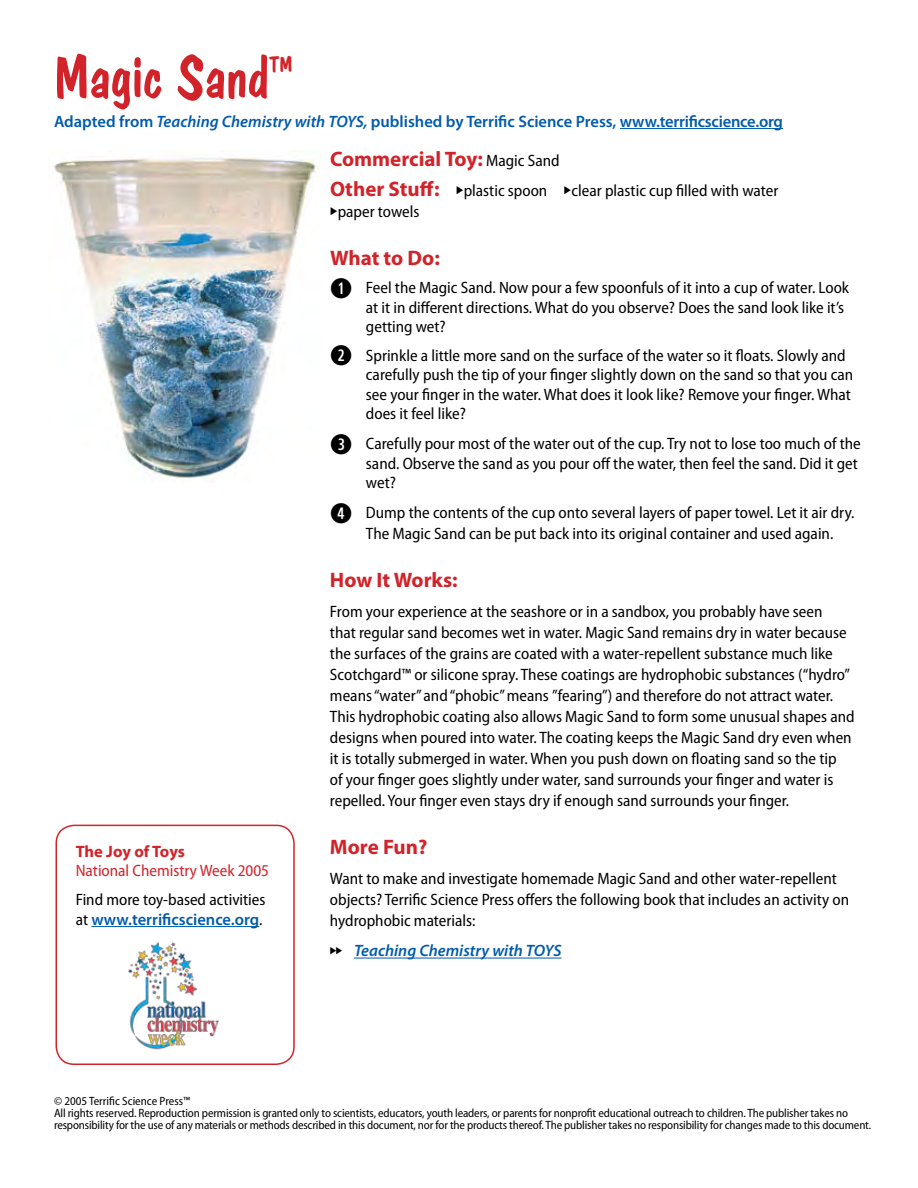
<style>
.page{position:relative;width:918px;height:1188px;background:#fff}
.page>*{position:absolute;margin:0;border:0;box-sizing:border-box;transform-origin:0 0}
.t1{font:60px "Dom Casual D";color:#d2232a}
.t2{font:700 21px "Myriad Pro";color:#d2232a}
.t3{font:semi-condensed 16.5px/21px "Myriad Pro";color:#000}
.t4{font:600 16.5px "Myriad Pro";color:#005bab}
.t5{font:semi-condensed 16.5px/19.8px "Myriad Pro";color:#d2232a}
.t6{font:italic 600 16.5px "Myriad Pro";color:#005bab}
.t7{font:semi-condensed 12px/12px "Myriad Pro";letter-spacing:-.01em;color:#000}
.s1{font-style:italic}
.s2{font-weight:400;font-stretch:semi-condensed;font-size:16.5px;color:#000}
.s3{font-weight:700;font-stretch:normal;font-size:21px;color:#d2232a}
.s4{font-family:"Combi Numerals Pro";font-weight:700;font-stretch:normal;font-size:27px}
.s5{font-weight:700;font-stretch:normal}
.s6{font-weight:600;font-stretch:normal;color:#005bab}
</style>
<div class="page">
<hr style="left:91px;top:926px;width:168px;height:1px;background:#005bab">
<div style="left:56px;top:825px;width:239px;height:240px;border:2px solid #d2232a;border-radius:18px"></div>
<img style="left:128px;top:942px;width:91px;height:108px">
<hr style="left:620px;top:128px;width:163px;height:1px;background:#005bab">
<hr style="left:354px;top:958px;width:208px;height:1px;background:#005bab">
<img style="left:53px;top:150px;width:268px;height:329px">
<p class="t1" style="left:54px;top:42px;width:240px">Magic Sand<sup>™</sup></p>
<p class="t4" style="left:54px;top:111px;width:731px">Adapted from <span class="s1">Teaching Chemistry with TOYS,</span> published by Terrific Science Press, www.terrificscience.org</p>
<p class="t2" style="left:330px;top:145px;width:231px">Commercial Toy: <span class="s2">Magic Sand</span></p>
<p class="t3" style="left:330px;top:180px;width:219px"><span class="s3">Other Stuff:</span> plastic spoon</p>
<p class="t3" style="left:572px;top:180px;width:208px">clear plastic cup filled with water</p>
<p class="t3" style="left:338px;top:201px;width:83px">paper towels</p>
<p class="t2" style="left:330px;top:244px;width:111px">What to Do:</p>
<p class="t3" style="left:366px;top:278px;width:485px;line-height:19.5px;text-indent:-36px"><span class="s4">Q</span> Feel the Magic Sand. Now pour a few spoonfuls of it into a cup of water. Look at it in different directions. What do you observe? Does the sand look like it’s getting wet?</p>
<p class="t3" style="left:366px;top:346px;width:489px;line-height:19.5px;text-indent:-36px"><span class="s4">W</span> Sprinkle a little more sand on the surface of the water so it floats. Slowly and carefully push the tip of your finger slightly down on the sand so that you can see your finger in the water. What does it look like? Remove your finger. What does it feel like?</p>
<p class="t3" style="left:366px;top:434px;width:496px;line-height:19.5px;text-indent:-36px"><span class="s4">E</span> Carefully pour most of the water out of the cup. Try not to lose too much of the sand. Observe the sand as you pour off the water, then feel the sand. Did it get wet?</p>
<p class="t3" style="left:366px;top:503px;width:490px;text-indent:-36px"><span class="s4">R</span> Dump the contents of the cup onto several layers of paper towel. Let it air dry.<br>The Magic Sand can be put back into its original container and used again.</p>
<p class="t2" style="left:330px;top:567px;width:129px">How It Works:</p>
<p class="t3" style="left:330px;top:602px;width:526px">From your experience at the seashore or in a sandbox, you probably have seen<br>that regular sand becomes wet in water. Magic Sand remains dry in water because the surfaces of the grains are coated with a water-repellent substance much like Scotchgard™ or silicone spray. These coatings are hydrophobic substances (“hydro” means “water” and “phobic” means ”fearing”) and therefore do not attract water.<br>This hydrophobic coating also allows Magic Sand to form some unusual shapes and designs when poured into water. The coating keeps the Magic Sand dry even when it is totally submerged in water. When you push down on floating sand so the tip<br>of your finger goes slightly under water, sand surrounds your finger and water is repelled. Your finger even stays dry if enough sand surrounds your finger.</p>
<p class="t2" style="left:330px;top:834px;width:99px">More Fun?</p>
<p class="t3" style="left:330px;top:869px;width:521px">Want to make and investigate homemade Magic Sand and other water-repellent objects? Terrific Science Press offers the following book that includes an activity on hydrophobic materials:</p>
<p class="t6" style="left:354px;top:940px;width:209px">Teaching Chemistry with TOYS</p>
<p class="t5" style="left:76px;top:841px;width:195px"><span class="s5">The Joy of Toys<br></span>National Chemistry Week 2005</p>
<p class="t3" style="left:76px;top:890px;width:191px;line-height:19.8px">Find more toy-based activities at <span class="s6">www.terrificscience.org</span>.</p>
<p class="t7" style="left:54px;top:1095px;width:819px">© 2005 Terrific Science Press™<br>All rights reserved. Reproduction permission is granted only to scientists, educators, youth leaders, or parents for nonprofit educational outreach to children. The publisher takes no responsibility for the use of any materials or methods described in this document, nor for the products thereof. The publisher takes no responsibility for changes made to this document.</p>
</div>
